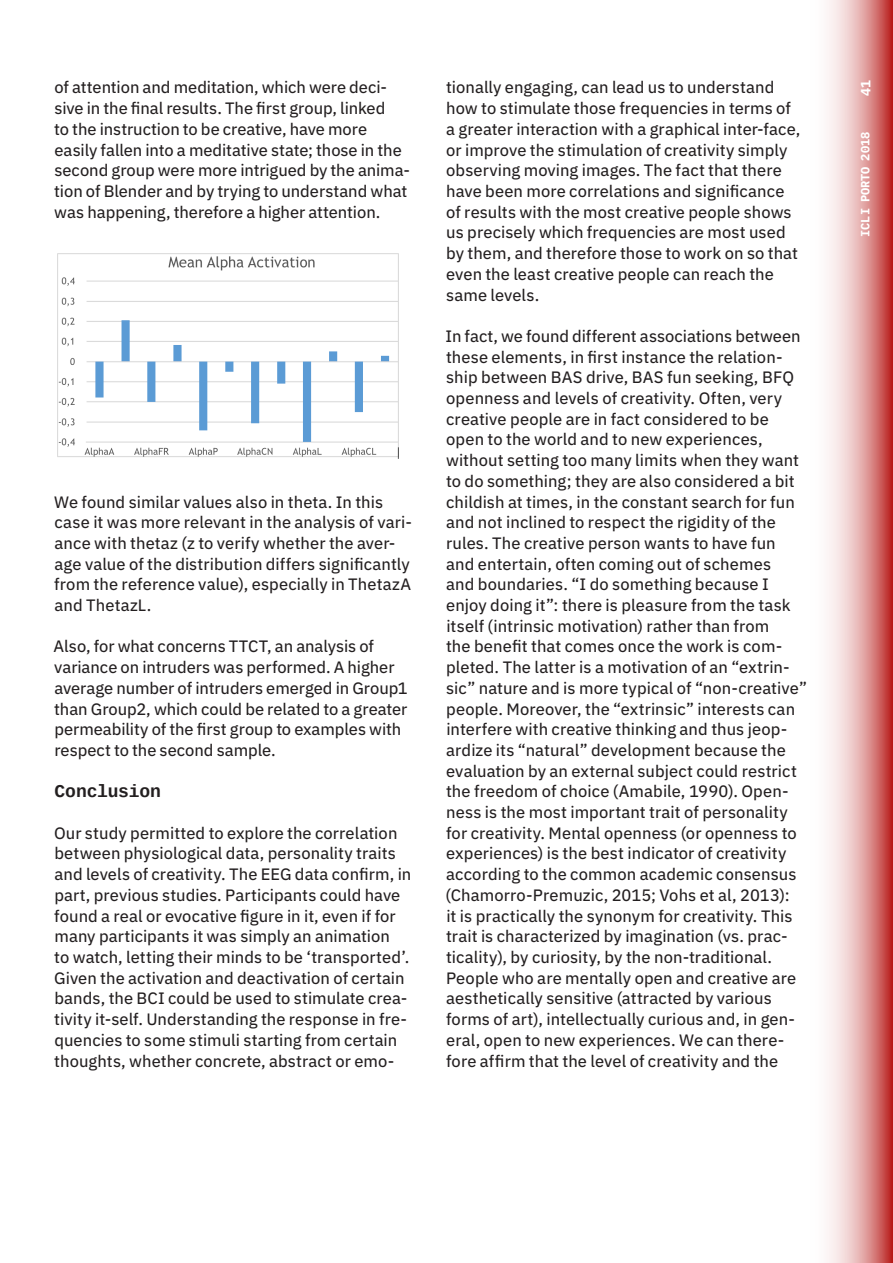
<style>
.page{position:relative;width:893px;height:1263px;background:#fff}
.page>*{position:absolute;margin:0;border:0;box-sizing:border-box;transform-origin:0 0}
.subtitle{font:700 18px "Cousine";letter-spacing:-.015em;color:#231f20}
.Text{font:16.5px/20.7px "IBM Plex Sans Text";letter-spacing:.005em;color:#231f20}
.t1{font:700 13.5px "IBM Plex Mono";color:#fff}
.t2{font:700 12px "IBM Plex Mono";color:#fff}
</style>
<div class="page">
<svg style="left:829px;top:0;width:64px;height:1263px;background:#e3a6a5"></svg>
<img style="left:57px;top:253px;width:342px;height:206px">
<p class="Text" style="left:54px;top:76px;width:334px">of attention and meditation, which were deci-</p>
<p class="t1" style="left:855px;top:96px;width:18px;rotate:-90deg">41</p>
<p class="Text" style="left:54px;top:97px;width:357px">sive in the final results. The first group, linked<br>to the instruction to be creative, have more easily fallen into a meditative state; those in the second group were more intrigued by the anima&shy;tion of Blender and by trying to understand what was happening, therefore a higher attention.</p>
<p class="Text" style="left:446px;top:76px;width:356px">tionally engaging, can lead us to understand how to stimulate those frequencies in terms of a greater interaction with a graphical inter-face, or improve the stimulation of creativity simply observing moving images. The fact that there have been more correlations and significance of results with the most creative people shows us precisely which frequencies are most used by them, and therefore those to work on so that even the least creative people can reach the same levels.</p>
<p class="Text" style="left:445px;top:324px;width:363px">In fact, we found different associations between these elements, in first instance the relation&shy;ship between BAS drive, BAS fun seeking, BFQ openness and levels of creativity. Often, very creative people are in fact considered to be open to the world and to new experiences, without setting too many limits when they want to do something; they are also considered a bit childish at times, in the constant search for fun and not inclined to respect the rigidity of the rules. The creative person wants to have fun and entertain, often coming out of schemes<br>and boundaries. “I do something because I enjoy doing it”: there is pleasure from the task itself (intrinsic motivation) rather than from<br>the benefit that comes once the work is com&shy;pleted. The latter is a motivation of an “extrin&shy;sic” nature and is more typical of “non-creative” people. Moreover, the “extrinsic” interests can interfere with creative thinking and thus jeop&shy;ardize its “natural” development because the evaluation by an external subject could restrict the freedom of choice (Amabile, 1990). Open&shy;ness is the most important trait of personality for creativity. Mental openness (or openness to experiences) is the best indicator of creativity according to the common academic consensus (Chamorro-Premuzic, 2015; Vohs et al, 2013):<br>it is practically the synonym for creativity. This trait is characterized by imagination (vs. prac&shy;ticality), by curiosity, by the non-traditional.<br>People who are mentally open and creative are aesthetically sensitive (attracted by various forms of art), intellectually curious and, in gen&shy;eral, open to new experiences. We can there&shy;fore affirm that the level of creativity and the</p>
<p class="t2" style="left:856px;top:237px;width:107px;rotate:-90deg">ICLI PORTO 2018</p>
<p class="Text" style="left:54px;top:490px;width:359px">We found similar values also in theta. In this case it was more relevant in the analysis of vari&shy;ance with thetaz (z to verify whether the aver&shy;age value of the distribution differs significantly from the reference value), especially in ThetazA and ThetazL.</p>
<p class="Text" style="left:54px;top:635px;width:356px">Also, for what concerns TTCT, an analysis of variance on intruders was performed. A higher average number of intruders emerged in Group1 than Group2, which could be related to a greater permeability of the first group to examples with respect to the second sample.</p>
<p class="subtitle" style="left:54px;top:780px;width:108px">Conclusion</p>
<p class="Text" style="left:54px;top:821px;width:359px">Our study permitted to explore the correlation between physiological data, personality traits and levels of creativity. The EEG data confirm, in part, previous studies. Participants could have found a real or evocative figure in it, even if for many participants it was simply an animation<br>to watch, letting their minds to be ‘transported’.<br>Given the activation and deactivation of certain bands, the BCI could be used to stimulate crea&shy;tivity it-self. Understanding the response in fre&shy;quencies to some stimuli starting from certain thoughts, whether concrete, abstract or emo-</p>
</div>
